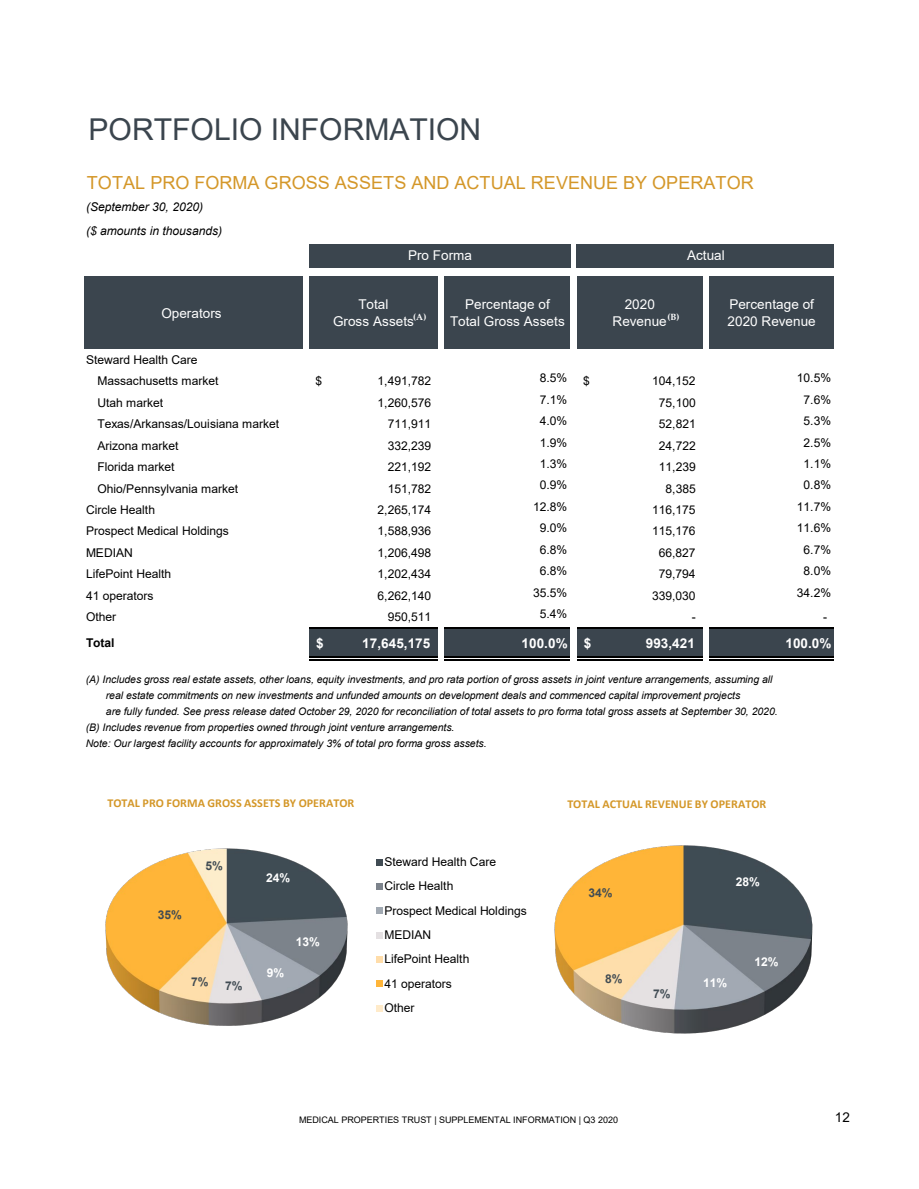
<style>
.page{position:relative;width:919px;height:1189px;background:#fff}
.page>*{position:absolute;margin:0;border:0;box-sizing:border-box;transform-origin:0 0}
.t1{font:30px "Arial";color:#3b454e}
.t2{font:18px "Arial";letter-spacing:.005em;color:#d49729}
.t3{font:13.5px/16.8px "Arial";letter-spacing:.005em;color:#fff;text-align:center}
.t4{font:700 13.5px "Arial";letter-spacing:.005em;color:#fff}
.t5{font:13.5px "Arial";color:#000}
.t6{font:12px "Arial";letter-spacing:-.005em;color:#000}
.t7{font:700 12px "Calibri";letter-spacing:.005em;color:#d49728}
.t8{font:italic 12px "Arial";letter-spacing:-.005em;color:#000}
.t9{font:700 12px "Arial";letter-spacing:-.005em;color:#fff}
.t10{font:700 12px "Arial";color:#404b53}
.t11{font:700 12px "Arial";letter-spacing:-.005em;color:#000}
.t12{font:italic 10.5px "Arial";letter-spacing:-.005em;color:#000}
.t13{font:9px "Arial";color:#000}
.t14{font:700 9px "Palatino Linotype";color:#fff}
</style>
<div class="page">
<div style="left:309px;top:244px;width:260px;height:24px;background:#3b454e"></div>
<div style="left:576px;top:244px;width:257px;height:24px;background:#3b454e"></div>
<div style="left:84px;top:277px;width:218px;height:72px;background:#3b454e"></div>
<div style="left:309px;top:277px;width:128px;height:72px;background:#3b454e"></div>
<div style="left:444px;top:277px;width:125px;height:72px;background:#3b454e"></div>
<div style="left:576px;top:277px;width:126px;height:72px;background:#3b454e"></div>
<div style="left:708px;top:277px;width:125px;height:72px;background:#3b454e"></div>
<div style="left:309px;top:627px;width:128px;height:31px;background:#3b454e"></div>
<div style="left:444px;top:627px;width:125px;height:31px;background:#3b454e"></div>
<div style="left:576px;top:627px;width:126px;height:31px;background:#3b454e"></div>
<div style="left:708px;top:627px;width:125px;height:31px;background:#3b454e"></div>
<hr style="left:309px;top:626px;width:128px;height:2px;background:#000">
<hr style="left:444px;top:626px;width:125px;height:2px;background:#000">
<hr style="left:576px;top:626px;width:126px;height:2px;background:#000">
<hr style="left:309px;top:655px;width:128px;height:2px;background:#000">
<hr style="left:309px;top:658px;width:128px;height:2px;background:#000">
<hr style="left:444px;top:655px;width:125px;height:2px;background:#000">
<hr style="left:444px;top:658px;width:125px;height:2px;background:#000">
<hr style="left:576px;top:655px;width:126px;height:2px;background:#000">
<hr style="left:576px;top:658px;width:126px;height:2px;background:#000">
<hr style="left:708px;top:626px;width:125px;height:2px;background:#000">
<hr style="left:708px;top:655px;width:125px;height:2px;background:#000">
<hr style="left:708px;top:658px;width:125px;height:2px;background:#000">
<img style="left:105px;top:848px;width:243px;height:178px">
<svg style="left:376px;top:859px;width:6px;height:6px"></svg>
<svg style="left:376px;top:883px;width:6px;height:6px"></svg>
<svg style="left:376px;top:907px;width:6px;height:6px"></svg>
<svg style="left:376px;top:932px;width:6px;height:5px"></svg>
<svg style="left:376px;top:956px;width:6px;height:6px"></svg>
<svg style="left:376px;top:980px;width:6px;height:6px"></svg>
<svg style="left:376px;top:1005px;width:6px;height:5px"></svg>
<img style="left:554px;top:845px;width:259px;height:189px">
<p class="t1" style="left:89px;top:108px;width:394px">PORTFOLIO INFORMATION</p>
<p class="t2" style="left:87px;top:170px;width:668px">TOTAL PRO FORMA GROSS ASSETS AND ACTUAL REVENUE BY OPERATOR</p>
<p class="t8" style="left:86px;top:198px;width:118px">(September 30, 2020)</p>
<p class="t8" style="left:86px;top:223px;width:137px">($ amounts in thousands)</p>
<p class="t3" style="left:408px;top:247px;width:66px">Pro Forma</p>
<p class="t3" style="left:686px;top:247px;width:39px">Actual</p>
<p class="t3" style="left:161px;top:304px;width:62px">Operators</p>
<p class="t3" style="left:333px;top:296px;width:82px">Total<br>Gross Assets</p>
<p class="t3" style="left:450px;top:296px;width:116px">Percentage of<br>Total Gross Assets</p>
<p class="t3" style="left:612px;top:296px;width:56px">2020<br>Revenue</p>
<p class="t3" style="left:727px;top:296px;width:90px;text-align:left">Percentage of<br>2020 Revenue</p>
<p class="t6" style="left:86px;top:351px;width:113px">Steward Health Care</p>
<p class="t6" style="left:97px;top:373px;width:123px">Massachusetts market</p>
<p class="t6" style="left:315px;top:373px;width:8px">$</p>
<p class="t6" style="left:377px;top:373px;width:55px">1,491,782</p>
<p class="t6" style="left:539px;top:369px;width:29px">8.5%</p>
<p class="t6" style="left:583px;top:373px;width:8px">$</p>
<p class="t6" style="left:652px;top:373px;width:45px">104,152</p>
<p class="t6" style="left:796px;top:369px;width:36px">10.5%</p>
<p class="t6" style="left:97px;top:394px;width:67px">Utah market</p>
<p class="t6" style="left:377px;top:394px;width:55px">1,260,576</p>
<p class="t6" style="left:539px;top:391px;width:29px">7.1%</p>
<p class="t6" style="left:658px;top:394px;width:38px">75,100</p>
<p class="t6" style="left:803px;top:391px;width:29px">7.6%</p>
<p class="t6" style="left:97px;top:415px;width:183px">Texas/Arkansas/Louisiana market</p>
<p class="t6" style="left:387px;top:415px;width:45px">711,911</p>
<p class="t6" style="left:539px;top:412px;width:29px">4.0%</p>
<p class="t6" style="left:658px;top:415px;width:38px">52,821</p>
<p class="t6" style="left:803px;top:412px;width:29px">5.3%</p>
<p class="t6" style="left:97px;top:437px;width:83px">Arizona market</p>
<p class="t6" style="left:387px;top:437px;width:45px">332,239</p>
<p class="t6" style="left:539px;top:434px;width:29px">1.9%</p>
<p class="t6" style="left:658px;top:437px;width:38px">24,722</p>
<p class="t6" style="left:803px;top:434px;width:29px">2.5%</p>
<p class="t6" style="left:97px;top:458px;width:79px">Florida market</p>
<p class="t6" style="left:387px;top:458px;width:45px">221,192</p>
<p class="t6" style="left:539px;top:455px;width:29px">1.3%</p>
<p class="t6" style="left:658px;top:458px;width:38px">11,239</p>
<p class="t6" style="left:803px;top:455px;width:29px">1.1%</p>
<p class="t6" style="left:97px;top:480px;width:142px">Ohio/Pennsylvania market</p>
<p class="t6" style="left:387px;top:480px;width:45px">151,782</p>
<p class="t6" style="left:539px;top:477px;width:29px">0.9%</p>
<p class="t6" style="left:665px;top:480px;width:32px">8,385</p>
<p class="t6" style="left:803px;top:477px;width:29px">0.8%</p>
<p class="t6" style="left:86px;top:501px;width:70px">Circle Health</p>
<p class="t6" style="left:377px;top:501px;width:55px">2,265,174</p>
<p class="t6" style="left:533px;top:498px;width:36px">12.8%</p>
<p class="t6" style="left:652px;top:501px;width:45px">116,175</p>
<p class="t6" style="left:796px;top:498px;width:36px">11.7%</p>
<p class="t6" style="left:86px;top:522px;width:144px">Prospect Medical Holdings</p>
<p class="t6" style="left:377px;top:522px;width:55px">1,588,936</p>
<p class="t6" style="left:539px;top:519px;width:29px">9.0%</p>
<p class="t6" style="left:652px;top:522px;width:45px">115,176</p>
<p class="t6" style="left:796px;top:519px;width:36px">11.6%</p>
<p class="t6" style="left:86px;top:544px;width:48px">MEDIAN</p>
<p class="t6" style="left:377px;top:544px;width:55px">1,206,498</p>
<p class="t6" style="left:539px;top:541px;width:29px">6.8%</p>
<p class="t6" style="left:658px;top:544px;width:38px">66,827</p>
<p class="t6" style="left:803px;top:541px;width:29px">6.7%</p>
<p class="t6" style="left:86px;top:565px;width:87px">LifePoint Health</p>
<p class="t6" style="left:377px;top:565px;width:55px">1,202,434</p>
<p class="t6" style="left:539px;top:562px;width:29px">6.8%</p>
<p class="t6" style="left:658px;top:565px;width:38px">79,794</p>
<p class="t6" style="left:803px;top:562px;width:29px">8.0%</p>
<p class="t6" style="left:86px;top:587px;width:69px">41 operators</p>
<p class="t6" style="left:377px;top:587px;width:55px">6,262,140</p>
<p class="t6" style="left:533px;top:584px;width:36px">35.5%</p>
<p class="t6" style="left:652px;top:587px;width:45px">339,030</p>
<p class="t6" style="left:796px;top:584px;width:36px">34.2%</p>
<p class="t6" style="left:86px;top:608px;width:32px">Other</p>
<p class="t6" style="left:387px;top:608px;width:45px">950,511</p>
<p class="t6" style="left:539px;top:605px;width:29px">5.4%</p>
<p class="t6" style="left:691px;top:608px;width:6px">-</p>
<p class="t6" style="left:822px;top:608px;width:6px">-</p>
<p class="t11" style="left:86px;top:634px;width:30px">Total</p>
<p class="t4" style="left:316px;top:633px;width:9px">$</p>
<p class="t4" style="left:362px;top:633px;width:69px">17,645,175</p>
<p class="t4" style="left:521px;top:633px;width:48px">100.0%</p>
<p class="t4" style="left:583px;top:633px;width:9px">$</p>
<p class="t4" style="left:645px;top:633px;width:51px">993,421</p>
<p class="t4" style="left:785px;top:633px;width:48px">100.0%</p>
<p class="t12" style="left:86px;top:672px;width:687px">(A) Includes gross real estate assets, other loans, equity investments, and pro rata portion of gross assets in joint venture arrangements, assuming all</p>
<p class="t12" style="left:106px;top:688px;width:635px">real estate commitments on new investments and unfunded amounts on development deals and commenced capital improvement projects</p>
<p class="t12" style="left:106px;top:704px;width:673px">are fully funded. See press release dated October 29, 2020 for reconciliation of total assets to pro forma total gross assets at September 30, 2020.</p>
<p class="t12" style="left:86px;top:720px;width:370px">(B) Includes revenue from properties owned through joint venture arrangements.</p>
<p class="t12" style="left:86px;top:736px;width:402px">Note: Our largest facility accounts for approximately 3% of total pro forma gross assets.</p>
<p class="t14" style="left:413px;top:310px;width:15px">(A)</p>
<p class="t14" style="left:667px;top:310px;width:13px">(B)</p>
<p class="t7" style="left:107px;top:794px;width:248px">TOTAL PRO FORMA GROSS ASSETS BY OPERATOR</p>
<p class="t7" style="left:567px;top:795px;width:200px">TOTAL ACTUAL REVENUE BY OPERATOR</p>
<p class="t10" style="left:158px;top:905px;width:26px">35%</p>
<p class="t10" style="left:205px;top:857px;width:19px">5%</p>
<p class="t6" style="left:384px;top:853px;width:113px">Steward Health Care</p>
<p class="t6" style="left:384px;top:877px;width:70px">Circle Health</p>
<p class="t6" style="left:384px;top:901px;width:144px">Prospect Medical Holdings</p>
<p class="t6" style="left:384px;top:926px;width:48px">MEDIAN</p>
<p class="t6" style="left:384px;top:950px;width:86px">LifePoint Health</p>
<p class="t6" style="left:384px;top:974px;width:69px">41 operators</p>
<p class="t6" style="left:384px;top:999px;width:32px">Other</p>
<p class="t9" style="left:266px;top:868px;width:26px">24%</p>
<p class="t9" style="left:295px;top:932px;width:26px">13%</p>
<p class="t9" style="left:267px;top:963px;width:19px">9%</p>
<p class="t10" style="left:191px;top:972px;width:19px">7%</p>
<p class="t10" style="left:225px;top:976px;width:19px">7%</p>
<p class="t10" style="left:588px;top:884px;width:26px">34%</p>
<p class="t10" style="left:604px;top:970px;width:19px">8%</p>
<p class="t10" style="left:652px;top:984px;width:19px">7%</p>
<p class="t9" style="left:735px;top:873px;width:26px">28%</p>
<p class="t9" style="left:703px;top:974px;width:26px">11%</p>
<p class="t9" style="left:754px;top:952px;width:26px">12%</p>
<p class="t13" style="left:299px;top:1112px;width:320px">MEDICAL PROPERTIES TRUST | SUPPLEMENTAL INFORMATION | Q3 2020</p>
<p class="t5" style="left:834px;top:1107px;width:17px">12</p>
</div>
